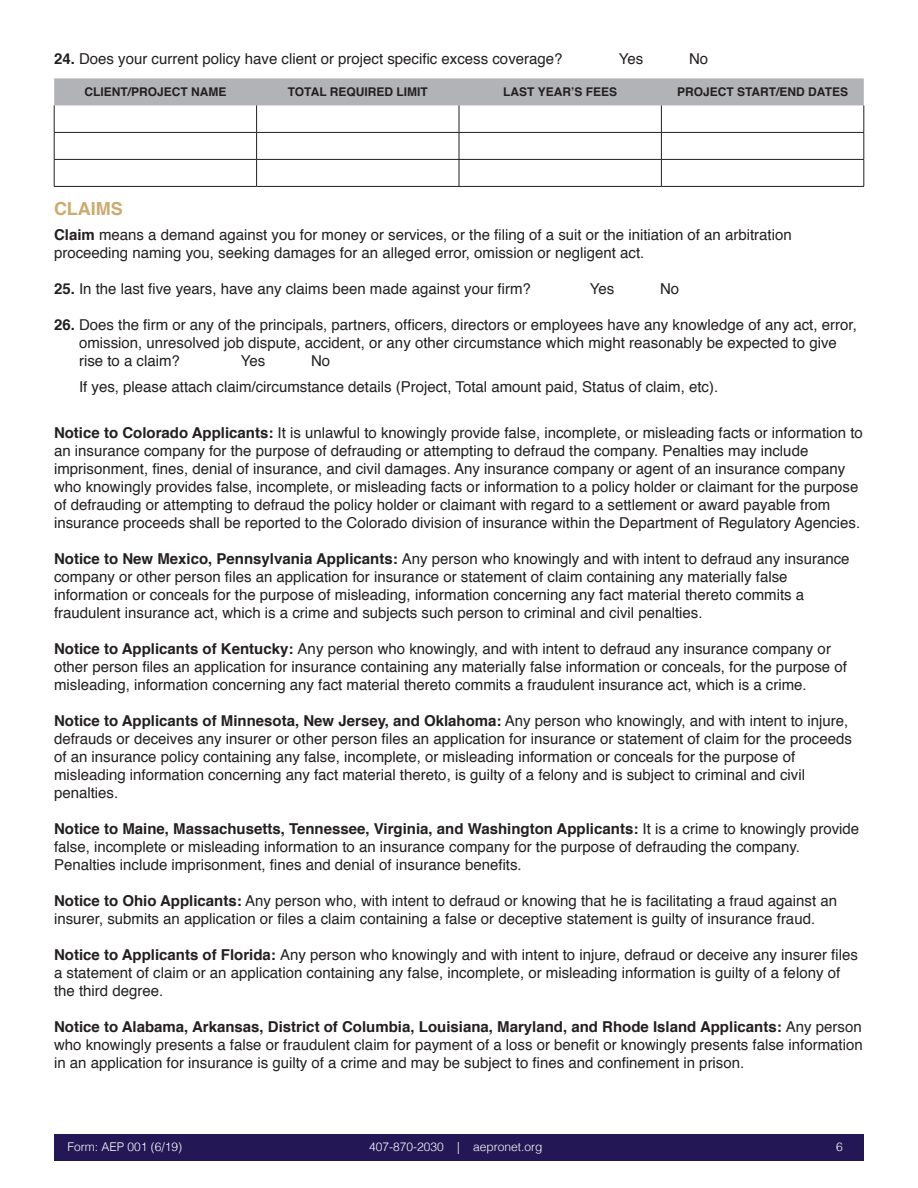
<style>
.page{position:relative;width:918px;height:1188px;background:#fff}
.page>*{position:absolute;margin:0;border:0;box-sizing:border-box;transform-origin:0 0}
.t1{font:700 18px "Helvetica";color:#ccab6e}
.t2{font:15px/18px "Helvetica";color:#231f20}
.t3{font:700 12px "Helvetica";color:#231f20}
.t4{font:300 12px "Helvetica";color:#fff}
.s1{font-weight:700}
</style>
<div class="page">
<svg style="left:54px;top:78px;width:811px;height:108px"></svg>
<hr style="left:54px;top:186px;width:203px;height:1px;background:#231f20">
<hr style="left:257px;top:186px;width:202px;height:1px;background:#231f20">
<hr style="left:459px;top:186px;width:202px;height:1px;background:#231f20">
<hr style="left:661px;top:186px;width:203px;height:1px;background:#231f20">
<div style="left:54px;top:1134px;width:810px;height:27px;background:#241755"></div>
<p class="t2" style="left:54px;top:50px;width:510px"><span class="s1">24.</span> Does your current policy have client or project specific excess coverage?</p>
<p class="t2" style="left:619px;top:50px;width:26px">Yes</p>
<p class="t2" style="left:689px;top:50px;width:21px">No</p>
<p class="t3" style="left:84px;top:83px;width:144px">CLIENT/PROJECT NAME</p>
<p class="t3" style="left:288px;top:83px;width:142px">TOTAL REQUIRED LIMIT</p>
<p class="t3" style="left:503px;top:83px;width:115px">LAST YEAR’S FEES</p>
<p class="t3" style="left:677px;top:83px;width:172px">PROJECT START/END DATES</p>
<p class="t1" style="left:54px;top:194px;width:70px">CLAIMS</p>
<p class="t2" style="left:54px;top:227px;width:739px"><span class="s1">Claim</span> means a demand against you for money or services, or the filing of a suit or the initiation of an arbitration proceeding naming you, seeking damages for an alleged error, omission or negligent act.</p>
<p class="t2" style="left:54px;top:281px;width:478px"><span class="s1">25.</span> In the last five years, have any claims been made against your firm?</p>
<p class="t2" style="left:590px;top:281px;width:26px">Yes</p>
<p class="t2" style="left:660px;top:281px;width:21px">No</p>
<p class="t2" style="left:79px;top:317px;width:779px;text-indent:-25px"><span class="s1">26.</span> Does the firm or any of the principals, partners, officers, directors or employees have any knowledge of any act, error, omission, unresolved job dispute, accident, or any other circumstance which might reasonably be expected to give rise to a claim?</p>
<p class="t2" style="left:79px;top:349px;width:641px;line-height:25.2px;text-indent:232px">No<br>If yes, please attach claim/circumstance details (Project, Total amount paid, Status of claim, etc).</p>
<p class="t2" style="left:54px;top:425px;width:810px"><span class="s1">Notice to Colorado Applicants:</span> It is unlawful to knowingly provide false, incomplete, or misleading facts or information to an insurance company for the purpose of defrauding or attempting to defraud the company. Penalties may include imprisonment, fines, denial of insurance, and civil damages. Any insurance company or agent of an insurance company who knowingly provides false, incomplete, or misleading facts or information to a policy holder or claimant for the purpose of defrauding or attempting to defraud the policy holder or claimant with regard to a settlement or award payable from insurance proceeds shall be reported to the Colorado division of insurance within the Department of Regulatory Agencies.</p>
<p class="t2" style="left:54px;top:551px;width:797px"><span class="s1">Notice to New Mexico, Pennsylvania Applicants:</span> Any person who knowingly and with intent to defraud any insurance company or other person files an application for insurance or statement of claim containing any materially false information or conceals for the purpose of misleading, information concerning any fact material thereto commits a fraudulent insurance act, which is a crime and subjects such person to criminal and civil penalties.</p>
<p class="t2" style="left:54px;top:641px;width:794px"><span class="s1">Notice to Applicants of Kentucky:</span> Any person who knowingly, and with intent to defraud any insurance company or other person files an application for insurance containing any materially false information or conceals, for the purpose of misleading, information concerning any fact material thereto commits a fraudulent insurance act, which is a crime.</p>
<p class="t2" style="left:54px;top:713px;width:799px"><span class="s1">Notice to Applicants of Minnesota, New Jersey, and Oklahoma:</span> Any person who knowingly, and with intent to injure, defrauds or deceives any insurer or other person files an application for insurance or statement of claim for the proceeds of an insurance policy containing any false, incomplete, or misleading information or conceals for the purpose of misleading information concerning any fact material thereto, is guilty of a felony and is subject to criminal and civil penalties.</p>
<p class="t2" style="left:54px;top:821px;width:807px"><span class="s1">Notice to Maine, Massachusetts, Tennessee, Virginia, and Washington Applicants:</span> It is a crime to knowingly provide false, incomplete or misleading information to an insurance company for the purpose of defrauding the company.<br>Penalties include imprisonment, fines and denial of insurance benefits.</p>
<p class="t2" style="left:54px;top:893px;width:785px"><span class="s1">Notice to Ohio Applicants:</span> Any person who, with intent to defraud or knowing that he is facilitating a fraud against an insurer, submits an application or files a claim containing a false or deceptive statement is guilty of insurance fraud.</p>
<p class="t2" style="left:54px;top:947px;width:805px"><span class="s1">Notice to Applicants of Florida:</span> Any person who knowingly and with intent to injure, defraud or deceive any insurer files a statement of claim or an application containing any false, incomplete, or misleading information is guilty of a felony of the third degree.</p>
<p class="t2" style="left:54px;top:1019px;width:810px;text-align:justify"><span class="s1">Notice to Alabama, Arkansas, District of Columbia, Louisiana, Maryland, and Rhode Island Applicants:</span> Any person who knowingly presents a false or fraudulent claim for payment of a loss or benefit or knowingly presents false information in an application for insurance is guilty of a crime and may be subject to fines and confinement in prison.</p>
<p class="t2" style="left:241px;top:353px;width:26px">Yes</p>
<p class="t4" style="left:68px;top:1136px;width:116px">Form: AEP 001 (6/19)</p>
<p class="t4" style="left:369px;top:1136px;width:175px">407-870-2030 | aepronet.org</p>
<p class="t4" style="left:836px;top:1136px;width:8px">6</p>
</div>
